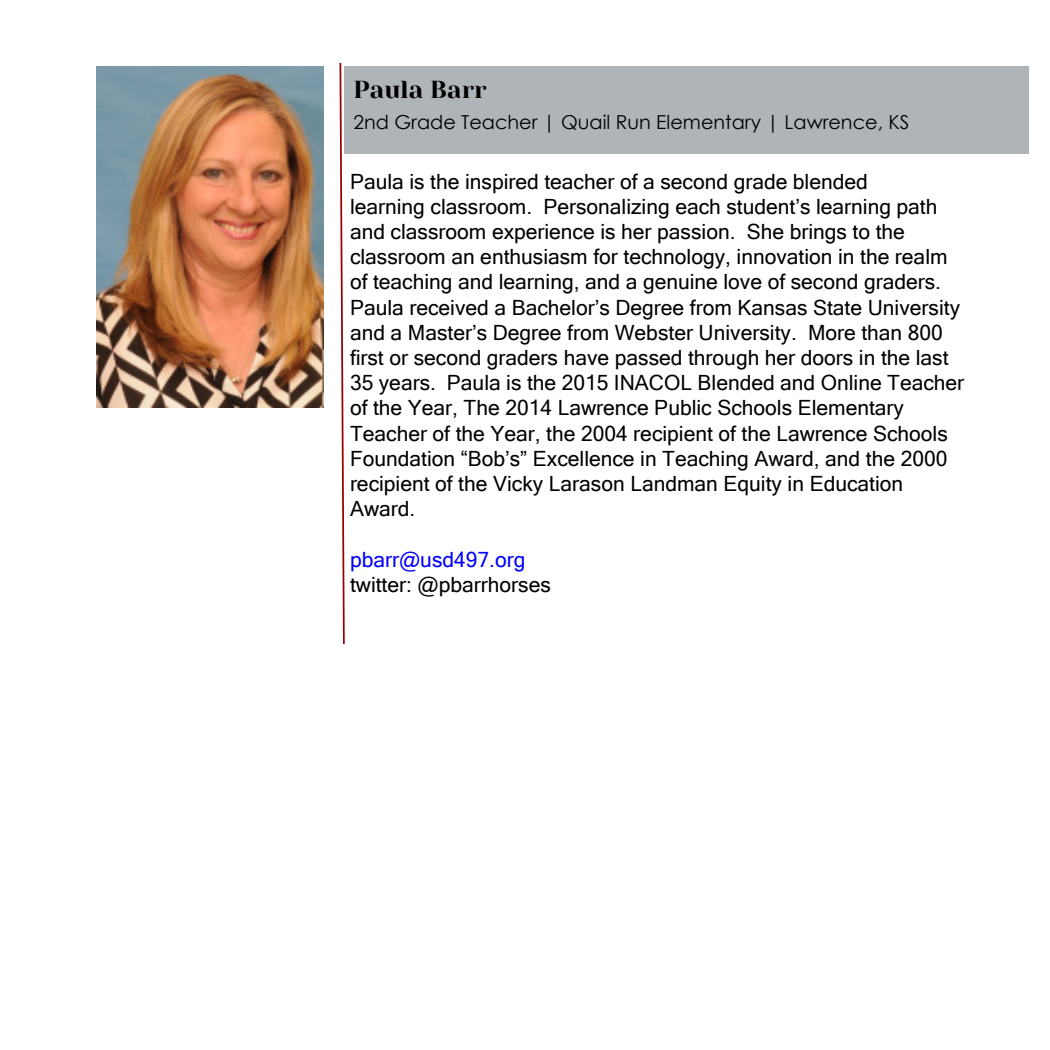
<style>
.page{position:relative;width:1050px;height:1050px;background:#fff}
.page>*{position:absolute;margin:0;border:0;box-sizing:border-box;transform-origin:0 0}
.t1{font:24.5px "Yeseva One";color:#000}
.t2{font:21px/25.2px "Microsoft Sans Serif";color:#000}
.t3{font:21px "Microsoft Sans Serif";color:#00f}
.t4{font:19.25px "Century Gothic";color:#000}
</style>
<div class="page">
<svg style="left:339px;top:63px;width:6px;height:581px"></svg>
<div style="left:345px;top:66px;width:684px;height:88px;background:#afb4b8"></div>
<img style="left:96px;top:67px;width:228px;height:341px">
<p class="t1" style="left:354px;top:71px;width:135px">Paula Barr</p>
<p class="t4" style="left:354px;top:109px;width:557px">2nd Grade Teacher | Quail Run Elementary | Lawrence, KS</p>
<p class="t2" style="left:350px;top:169px;width:599px">Paula is the inspired teacher of a second grade blended learning classroom. Personalizing each student’s learning path and classroom experience is her passion. She brings to the classroom an enthusiasm for technology, innovation in the realm of teaching and learning, and a genuine love of second graders.</p>
<p class="t2" style="left:350px;top:295px;width:616px">Paula received a Bachelor’s Degree from Kansas State University and a Master’s Degree from Webster University. More than 800 first or second graders have passed through her doors in the last 35 years. Paula is the 2015 INACOL Blended and Online Teacher of the Year, The 2014 Lawrence Public Schools Elementary Teacher of the Year, the 2004 recipient of the Lawrence Schools Foundation “Bob’s” Excellence in Teaching Award, and the 2000 recipient of the Vicky Larason Landman Equity in Education Award.</p>
<p class="t3" style="left:350px;top:547px;width:177px">pbarr@usd497.org</p>
<p class="t2" style="left:350px;top:572px;width:202px">twitter: @pbarrhorses</p>
</div>
